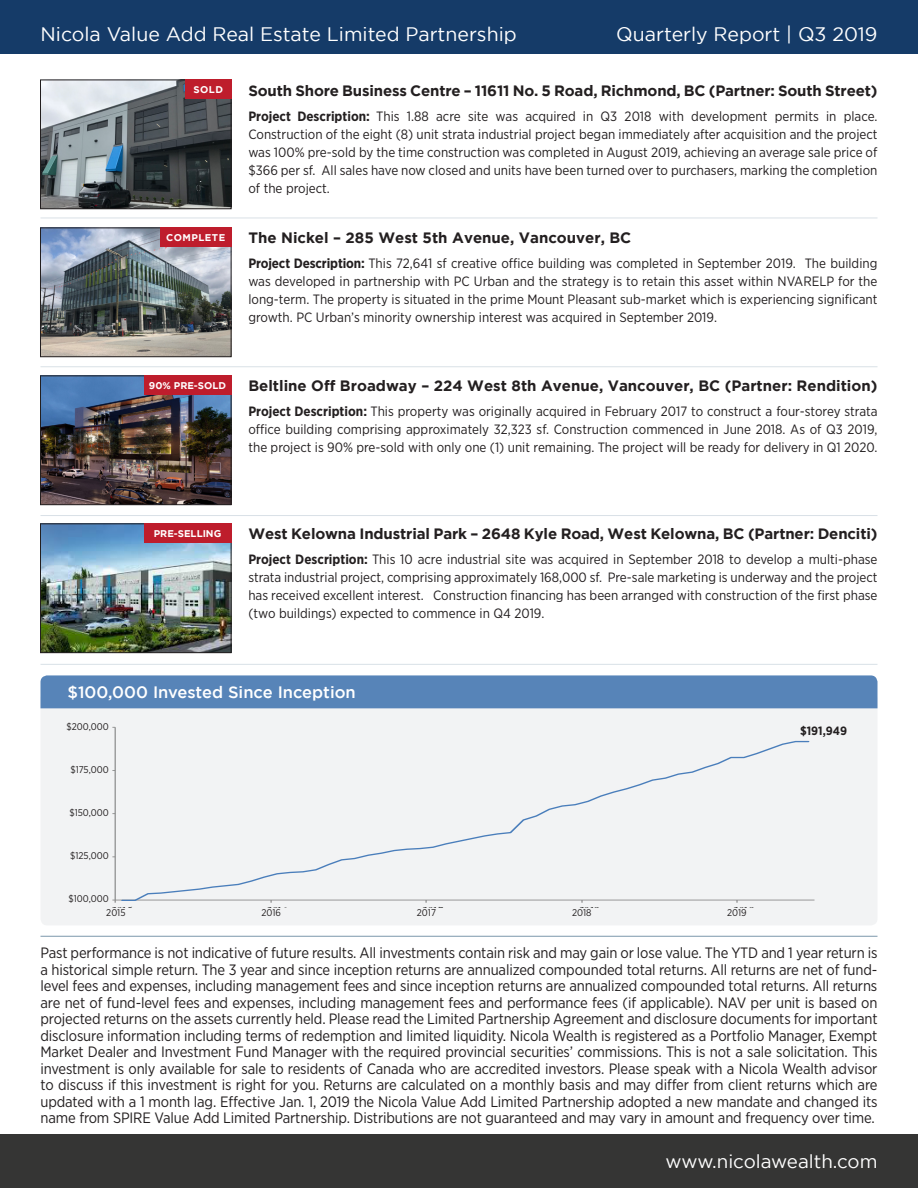
<style>
.page{position:relative;width:918px;height:1188px;background:#fff}
.page>*{position:absolute;margin:0;border:0;box-sizing:border-box;transform-origin:0 0}
.t1{font:19.5px "Gotham";color:#fff}
.t2{font:18.75px "Gotham";color:#fff}
.t3{font:500 16.5px "Gotham";color:#fff}
.t4{font:15px/16.5px "Gotham Narrow";letter-spacing:-.01em;color:#231f20;text-align:justify}
.t5{font:700 15px "Gotham";letter-spacing:-.01em;color:#231f20}
.t6{font:13.5px/18px "Gotham Narrow";color:#231f20;text-align:justify}
.t7{font:700 12px "Gotham Narrow";color:#231f20}
.t8{font:9.75px "Gotham Narrow";color:#231f20}
.t9{font:700 9.75px "Gotham";color:#fff}
.t10{font:700 9.75px "Gotham";letter-spacing:.05em;color:#fff}
.t11{font:7.35px "Adobe Caslon Pro";letter-spacing:.045em;color:#000;scale:1.39 1}
.s1{font-weight:700}
</style>
<div class="page">
<div style="left:0;top:0;width:918px;height:54px;background:#153b68"></div>
<div style="left:0;top:1134px;width:918px;height:54px;background:#353534"></div>
<hr style="left:40px;top:936px;width:838px;height:1px;background:#7c97ab">
<hr style="left:40px;top:218px;width:838px;height:1px;background:#7c97ab">
<hr style="left:40px;top:366px;width:838px;height:1px;background:#7c97ab">
<hr style="left:40px;top:515px;width:838px;height:1px;background:#7c97ab">
<hr style="left:40px;top:664px;width:838px;height:1px;background:#7c97ab">
<img style="left:42px;top:82px;width:187px;height:125px">
<div style="left:40px;top:80px;width:191px;height:129px;border:1px solid #231f20"></div>
<img style="left:42px;top:230px;width:187px;height:125px">
<div style="left:40px;top:228px;width:191px;height:129px;border:1px solid #231f20"></div>
<img style="left:42px;top:377px;width:187px;height:126px">
<div style="left:40px;top:375px;width:191px;height:130px;border:1px solid #231f20"></div>
<img style="left:42px;top:525px;width:187px;height:126px">
<div style="left:40px;top:523px;width:191px;height:130px;border:1px solid #231f20"></div>
<div style="left:40px;top:692px;width:838px;height:233px;background:#f2f3f4;border-radius:7px"></div>
<div style="left:40px;top:675px;width:838px;height:33px;background:#5784b8"></div>
<hr style="left:115px;top:727px;width:1px;height:173px;background:#868686">
<hr style="left:115px;top:900px;width:700px;height:1px;background:#868686">
<svg style="left:120px;top:740px;width:690px;height:160px"></svg>
<div style="left:185px;top:80px;width:46px;height:19px;background:#be1d2c"></div>
<div style="left:160px;top:228px;width:71px;height:19px;background:#be1d2c"></div>
<div style="left:144px;top:375px;width:87px;height:20px;background:#be1d2c"></div>
<div style="left:144px;top:523px;width:87px;height:20px;background:#be1d2c"></div>
<p class="t1" style="left:40px;top:24px;width:478px">Nicola Value Add Real Estate Limited Partnership</p>
<p class="t1" style="left:616px;top:24px;width:263px">Quarterly Report | Q3 2019</p>
<p class="t9" style="left:193px;top:84px;width:31px">SOLD</p>
<p class="t10" style="left:166px;top:232px;width:61px">COMPLETE</p>
<p class="t9" style="left:149px;top:380px;width:79px">90% PRE-SOLD</p>
<p class="t5" style="left:248px;top:82px;width:631px">South Shore Business Centre – 11611 No. 5 Road, Richmond, BC (Partner: South Street)</p>
<p class="t6" style="left:248px;top:107px;width:631px"><span class="s1">Project Description:</span> This 1.88 acre site was acquired in Q3 2018 with development permits in place.<br>Construction of the eight (8) unit strata industrial project began immediately after acquisition and the project was 100% pre-sold by the time construction was completed in August 2019, achieving an average sale price of $366 per sf. All sales have now closed and units have been turned over to purchasers, marking the completion of the project.</p>
<p class="t5" style="left:248px;top:229px;width:384px">The Nickel – 285 West 5th Avenue, Vancouver, BC</p>
<p class="t6" style="left:248px;top:254px;width:631px"><span class="s1">Project Description:</span> This 72,641 sf creative office building was completed in September 2019. The building was developed in partnership with PC Urban and the strategy is to retain this asset within NVARELP for the long-term. The property is situated in the prime Mount Pleasant sub-market which is experiencing significant growth. PC Urban’s minority ownership interest was acquired in September 2019.</p>
<p class="t5" style="left:248px;top:377px;width:631px">Beltline Off Broadway – 224 West 8th Avenue, Vancouver, BC (Partner: Rendition)</p>
<p class="t6" style="left:248px;top:402px;width:631px"><span class="s1">Project Description:</span> This property was originally acquired in February 2017 to construct a four-storey strata office building comprising approximately 32,323 sf. Construction commenced in June 2018. As of Q3 2019, the project is 90% pre-sold with only one (1) unit remaining. The project will be ready for delivery in Q1 2020.</p>
<p class="t9" style="left:154px;top:528px;width:69px">PRE-SELLING</p>
<p class="t5" style="left:248px;top:525px;width:631px">West Kelowna Industrial Park – 2648 Kyle Road, West Kelowna, BC (Partner: Denciti)</p>
<p class="t6" style="left:248px;top:550px;width:631px"><span class="s1">Project Description:</span> This 10 acre industrial site was acquired in September 2018 to develop a multi-phase strata industrial project, comprising approximately 168,000 sf. Pre-sale marketing is underway and the project has received excellent interest. Construction financing has been arranged with construction of the first phase (two buildings) expected to commence in Q4 2019.</p>
<p class="t3" style="left:68px;top:683px;width:290px">$100,000 Invested Since Inception</p>
<p class="t8" style="left:67px;top:720px;width:44px">$200,000</p>
<p class="t11" style="left:65px;top:721px;width:29px">$200,000</p>
<p class="t8" style="left:70px;top:764px;width:40px">$175,000</p>
<p class="t11" style="left:65px;top:765px;width:29px">$175,000</p>
<p class="t8" style="left:69px;top:807px;width:41px">$150,000</p>
<p class="t8" style="left:70px;top:850px;width:40px">$125,000</p>
<p class="t8" style="left:69px;top:893px;width:42px">$100,000</p>
<p class="t8" style="left:106px;top:907px;width:21px">2015</p>
<p class="t8" style="left:261px;top:907px;width:21px">2016</p>
<p class="t8" style="left:417px;top:907px;width:21px">2017</p>
<p class="t8" style="left:572px;top:907px;width:21px">2018</p>
<p class="t8" style="left:727px;top:907px;width:21px">2019</p>
<p class="t11" style="left:65px;top:808px;width:29px">$150,000</p>
<p class="t11" style="left:65px;top:851px;width:29px">$125,000</p>
<p class="t11" style="left:65px;top:894px;width:29px">$100,000</p>
<p class="t11" style="left:112px;top:906px;width:16px">2015</p>
<p class="t11" style="left:267px;top:906px;width:16px">2016</p>
<p class="t11" style="left:423px;top:906px;width:16px">2017</p>
<p class="t11" style="left:580px;top:906px;width:16px">2018</p>
<p class="t11" style="left:733px;top:906px;width:16px">2019</p>
<p class="t7" style="left:800px;top:723px;width:48px">$191,949</p>
<p class="t4" style="left:40px;top:944px;width:839px">Past performance is not indicative of future results. All investments contain risk and may gain or lose value. The YTD and 1 year return is a historical simple return. The 3 year and since inception returns are annualized compounded total returns. All returns are net of fund&shy;level fees and expenses, including management fees and since inception returns are annualized compounded total returns. All returns are net of fund-level fees and expenses, including management fees and performance fees (if applicable). NAV per unit is based on projected returns on the assets currently held. Please read the Limited Partnership Agreement and disclosure documents for important disclosure information including terms of redemption and limited liquidity. Nicola Wealth is registered as a Portfolio Manager, Exempt Market Dealer and Investment Fund Manager with the required provincial securities’ commissions. This is not a sale solicitation. This investment is only available for sale to residents of Canada who are accredited investors. Please speak with a Nicola Wealth advisor to discuss if this investment is right for you. Returns are calculated on a monthly basis and may differ from client returns which are updated with a 1 month lag. Effective Jan. 1, 2019 the Nicola Value Add Limited Partnership adopted a new mandate and changed its name from SPIRE Value Add Limited Partnership. Distributions are not guaranteed and may vary in amount and frequency over time.</p>
<p class="t2" style="left:665px;top:1151px;width:214px">www.nicolawealth.com</p>
</div>
